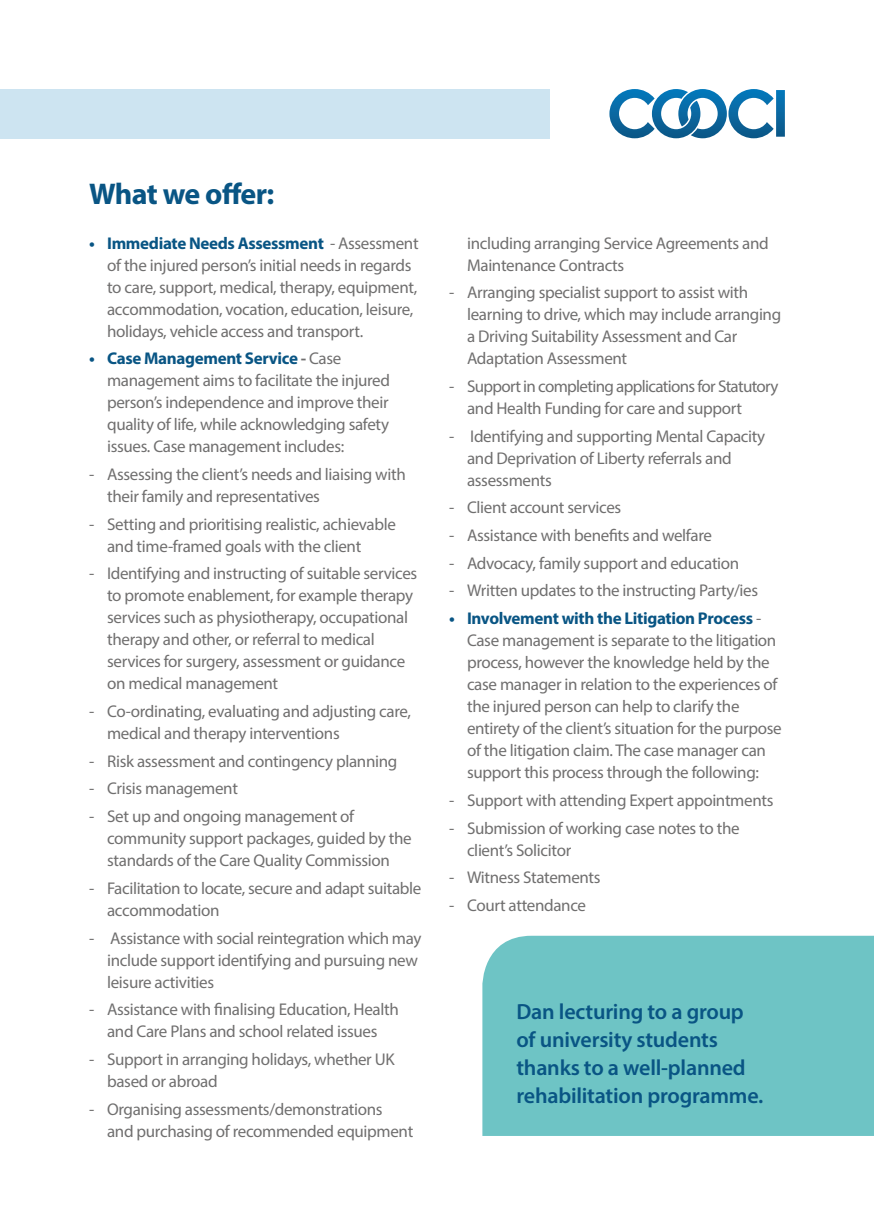
<style>
.page{position:relative;width:874px;height:1225px;background:#fff}
.page>*{position:absolute;margin:0;border:0;box-sizing:border-box;transform-origin:0 0}
.t1{font:700 30px "Myriad Pro";letter-spacing:-.025em;color:#095584}
.t2{font:600 22px/28px "Myriad Pro";letter-spacing:-.01em;color:#095584}
.t3{font:17px/22px "Myriad Pro";letter-spacing:-.02em;color:#706f6f}
.t4{font:17px/22px "Myriad Pro";letter-spacing:-.04em;color:#706f6f}
.s1{font-weight:700;color:#095584}
.s2{font-weight:700}
</style>
<div class="page">
<div style="left:482px;top:935px;width:391px;height:201px;background:#6ec4c5"></div>
<svg style="left:609px;top:89px;width:175px;height:49px"></svg>
<div style="left:0;top:89px;width:549px;height:49px;background:#cde4f1"></div>
<h1 class="t1" style="left:89px;top:174px;width:187px">What we offer:</h1>
<p class="t3" style="left:107px;top:232px;width:313px;text-indent:-18px"><span class="s1">• Immediate Needs Assessment</span> - Assessment of the injured person’s initial needs in regards to care, support, medical, therapy, equipment, accommodation, vocation, education, leisure, holidays, vehicle access and transport.</p>
<p class="t3" style="left:107px;top:347px;width:284px;text-indent:-18px"><span class="s1">• Case Management Service</span> <span class="s2">-</span> Case management aims to facilitate the injured person’s independence and improve their quality of life, while acknowledging safety issues. Case management includes:</p>
<p class="t3" style="left:107px;top:463px;width:300px;text-indent:-18px">- Assessing the client’s needs and liaising with their family and representatives</p>
<p class="t3" style="left:107px;top:513px;width:290px;text-indent:-18px">- Setting and prioritising realistic, achievable and time-framed goals with the client</p>
<p class="t3" style="left:107px;top:562px;width:311px;text-indent:-18px">- Identifying and instructing of suitable services to promote enablement, for example therapy services such as physiotherapy, occupational therapy and other, or referral to medical services for surgery, assessment or guidance on medical management</p>
<p class="t3" style="left:107px;top:700px;width:305px;text-indent:-18px">- Co-ordinating, evaluating and adjusting care, medical and therapy interventions</p>
<p class="t3" style="left:89px;top:750px;width:310px">- Risk assessment and contingency planning</p>
<p class="t3" style="left:89px;top:777px;width:150px">- Crisis management</p>
<p class="t3" style="left:107px;top:805px;width:306px;text-indent:-18px">- Set up and ongoing management of community support packages, guided by the standards of the Care Quality Commission</p>
<p class="t3" style="left:107px;top:877px;width:315px;text-indent:-18px">- Facilitation to locate, secure and adapt suitable accommodation</p>
<p class="t3" style="left:107px;top:926px;width:315px;text-indent:-18px">- Assistance with social reintegration which may include support identifying and pursuing new leisure activities</p>
<p class="t3" style="left:89px;top:998px;width:311px;text-align:center">- Assistance with finalising Education, Health and Care Plans and school related issues</p>
<p class="t3" style="left:107px;top:1048px;width:289px;text-indent:-18px">- Support in arranging holidays, whether UK based or abroad</p>
<p class="t3" style="left:107px;top:1097px;width:307px;text-indent:-18px">- Organising assessments/demonstrations and purchasing of recommended equipment</p>
<p class="t3" style="left:467px;top:232px;width:303px">including arranging Service Agreements and<br>Maintenance Contracts</p>
<p class="t3" style="left:467px;top:281px;width:315px;text-indent:-18px">- Arranging specialist support to assist with learning to drive, which may include arranging a Driving Suitability Assessment and Car Adaptation Assessment</p>
<p class="t4" style="left:467px;top:375px;width:313px;text-indent:-18px">- Support in completing applications for Statutory and Health Funding for care and support</p>
<p class="t3" style="left:467px;top:425px;width:299px;text-indent:-18px">- Identifying and supporting Mental Capacity and Deprivation of Liberty referrals and assessments</p>
<p class="t3" style="left:449px;top:496px;width:174px">- Client account services</p>
<p class="t3" style="left:449px;top:524px;width:264px">- Assistance with benefits and welfare</p>
<p class="t3" style="left:449px;top:552px;width:292px">- Advocacy, family support and education</p>
<p class="t3" style="left:449px;top:579px;width:310px">- Written updates to the instructing Party/ies</p>
<p class="t3" style="left:467px;top:607px;width:316px;text-indent:-18px"><span class="s1">• Involvement with the Litigation Process</span> - Case management is separate to the litigation process, however the knowledge held by the case manager in relation to the experiences of the injured person can help to clarify the entirety of the client’s situation for the purpose of the litigation claim. The case manager can support this process through the following:</p>
<p class="t3" style="left:449px;top:789px;width:326px">- Support with attending Expert appointments</p>
<p class="t3" style="left:467px;top:816px;width:274px;text-indent:-18px">- Submission of working case notes to the client’s Solicitor</p>
<p class="t3" style="left:449px;top:866px;width:153px">- Witness Statements</p>
<p class="t3" style="left:449px;top:894px;width:138px">- Court attendance</p>
<p class="t2" style="left:516px;top:997px;width:248px">Dan lecturing to a group of university students thanks to a well-planned rehabilitation programme.</p>
</div>
